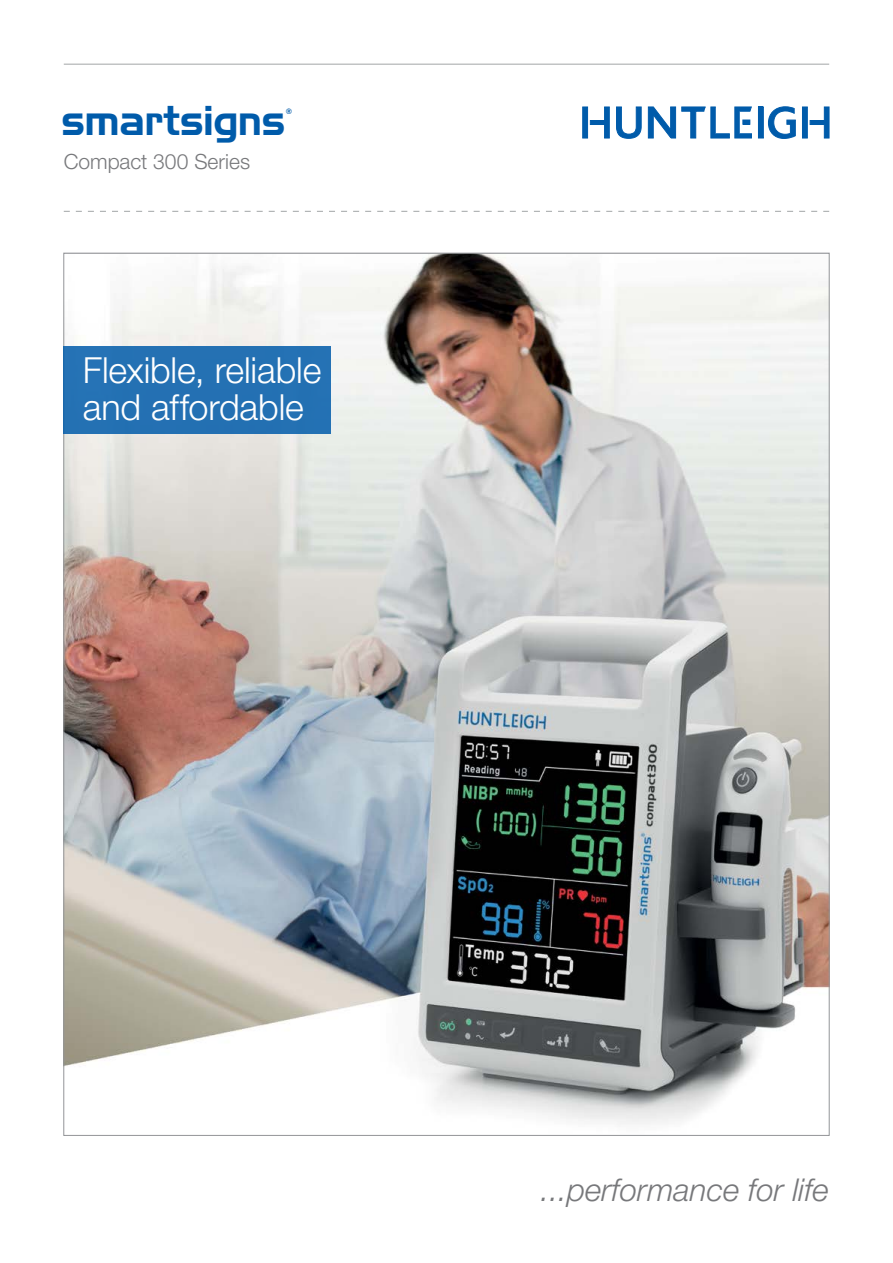
<style>
.page{position:relative;width:893px;height:1263px;background:#fff}
.page>*{position:absolute;margin:0;border:0;box-sizing:border-box;transform-origin:0 0}
.t1{font:40.5px "Handel Gothic BT";letter-spacing:-.015em;color:#005baa}
.t2{font:300 36px/37.5px "Helvetica Neue LT Pro";letter-spacing:-.005em;color:#fff}
.t3{font:italic 300 31.5px "Helvetica Neue LT Pro";color:#77787b}
.t4{font:300 21px "Helvetica Neue LT Pro";color:#77787b}
.t5{font:7.65px "Handel Gothic BT";color:#005baa}
</style>
<div class="page">
<img style="left:65px;top:255px;width:763px;height:870px">
<svg style="left:64px;top:211px;width:765px;height:1px"></svg>
<hr style="left:64px;top:64px;width:765px;height:1px;background:#a2a5a7">
<svg style="left:582px;top:107px;width:28px;height:31px"></svg>
<svg style="left:802px;top:107px;width:27px;height:31px"></svg>
<svg style="left:768px;top:107px;width:28px;height:32px"></svg>
<div style="left:758px;top:107px;width:5px;height:31px;background:#005baa"></div>
<svg style="left:616px;top:107px;width:25px;height:32px"></svg>
<svg style="left:648px;top:107px;width:104px;height:31px"></svg>
<div style="left:63px;top:346px;width:268px;height:88px;background:#2471b3"></div>
<p class="t1" style="left:61px;top:96px;width:226px">smartsigns</p>
<p class="t5" style="left:286px;top:107px;width:8px">®</p>
<p class="t4" style="left:64px;top:148px;width:188px">Compact 300 Series</p>
<p class="t2" style="left:83px;top:351px;width:240px">Flexible, reliable and affordable</p>
<p class="t3" style="left:541px;top:1171px;width:289px">...performance for life</p>
</div>
